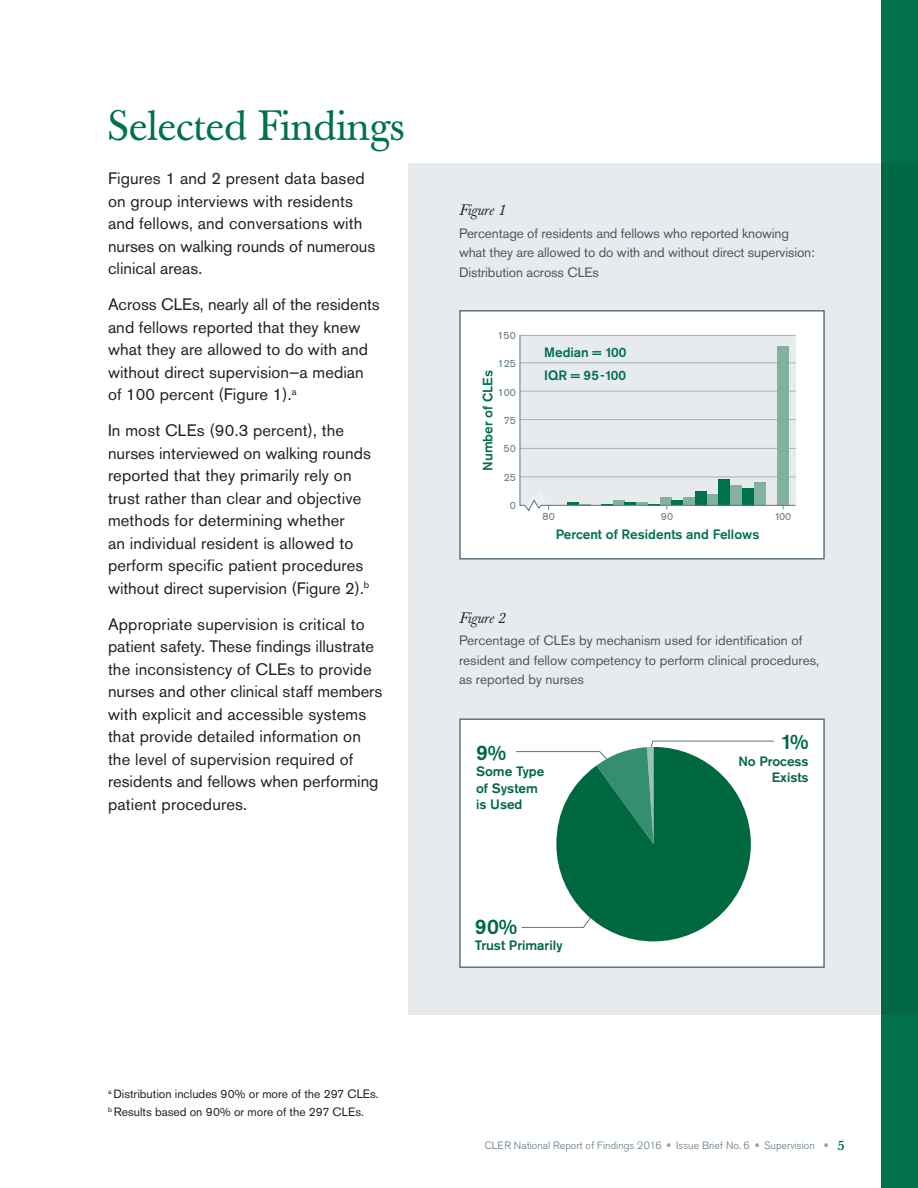
<style>
.page{position:relative;width:918px;height:1188px;background:#fff}
.page>*{position:absolute;margin:0;border:0;box-sizing:border-box;transform-origin:0 0}
.t1{font:42px "Baskerville";color:#00714c}
.t2{font:500 21px "Akzidenz Grotesk BE";color:#006840}
.t3{font:16.5px/22.5px "Akzidenz Grotesk BE";letter-spacing:.01em;color:#231f20}
.t4{font:italic 15px "Baskerville";color:#231f20}
.t5{font:13.5px/19.5px "Akzidenz Grotesk BE";letter-spacing:-.01em;color:#485863}
.t6{font:500 13.5px/22.5px "Akzidenz Grotesk BE";color:#00714c}
.t7{font:500 13.5px/16.5px "Akzidenz Grotesk BE";color:#006840}
.t8{font:12px/18px "Akzidenz Grotesk BE";color:#231f20}
.t9{font:300 10.5px "Akzidenz Grotesk BE";color:#5f7380}
.t10{font:10.5px "Akzidenz Grotesk BE";color:#5f7380}
.s1{font-size:16.5px;color:#93a4b0}
.s2{font-family:"Baskerville";font-weight:500;font-size:13.5px;color:#00714c}
</style>
<div class="page">
<div style="left:409px;top:163px;width:509px;height:851px;background:#e7ebee"></div>
<div style="left:459px;top:310px;width:366px;height:250px;background:#fff;border:2px solid #5f7380"></div>
<svg style="left:519px;top:334px;width:277px;height:178px;background:#dae3e4"></svg>
<div style="left:459px;top:718px;width:366px;height:250px;background:#fff;border:2px solid #5f7380"></div>
<div style="left:881px;top:0;width:37px;height:1188px;background:#006846"></div>
<svg style="left:516px;top:740px;width:258px;height:201px"></svg>
<h1 class="t1" style="left:108px;top:101px;width:299px">Selected Findings</h1>
<p class="t3" style="left:108px;top:167px;width:269px">Figures 1 and 2 present data based on group interviews with residents and fellows, and conversations with nurses on walking rounds of numerous clinical areas.</p>
<p class="t3" style="left:108px;top:293px;width:273px">Across CLEs, nearly all of the residents and fellows reported that they knew what they are allowed to do with and without direct supervision—a median of 100 percent (Figure 1).<sup>a</sup></p>
<p class="t3" style="left:108px;top:419px;width:264px">In most CLEs (90.3 percent), the nurses interviewed on walking rounds reported that they primarily rely on trust rather than clear and objective methods for determining whether<br>an individual resident is allowed to perform specific patient procedures without direct supervision (Figure 2).<sup>b</sup></p>
<p class="t3" style="left:108px;top:613px;width:276px">Appropriate supervision is critical to patient safety. These findings illustrate the inconsistency of CLEs to provide nurses and other clinical staff members with explicit and accessible systems that provide detailed information on the level of supervision required of residents and fellows when performing patient procedures.</p>
<p class="t8" style="left:108px;top:1084px;width:272px"><sup>a</sup> Distribution includes 90% or more of the 297 CLEs. <sup>b</sup> Results based on 90% or more of the 297 CLEs.</p>
<p class="t4" style="left:459px;top:202px;width:48px">Figure 1</p>
<p class="t5" style="left:459px;top:223px;width:357px">Percentage of residents and fellows who reported knowing what they are allowed to do with and without direct supervision:<br>Distribution across CLEs</p>
<p class="t10" style="left:497px;top:329px;width:20px">150</p>
<p class="t10" style="left:498px;top:358px;width:20px">125</p>
<p class="t10" style="left:498px;top:386px;width:20px">100</p>
<p class="t10" style="left:504px;top:414px;width:14px">75</p>
<p class="t10" style="left:504px;top:442px;width:14px">50</p>
<p class="t10" style="left:504px;top:471px;width:14px">25</p>
<p class="t10" style="left:510px;top:499px;width:8px">0</p>
<p class="t6" style="left:476px;top:471px;width:102px;rotate:-90deg">Number of CLEs</p>
<p class="t6" style="left:544px;top:341px;width:84px">Median = 100<br>IQR = 95-100</p>
<p class="t10" style="left:542px;top:510px;width:14px">80</p>
<p class="t10" style="left:661px;top:510px;width:14px">90</p>
<p class="t10" style="left:774px;top:510px;width:18px">100</p>
<p class="t6" style="left:556px;top:523px;width:205px">Percent of Residents and Fellows</p>
<p class="t4" style="left:459px;top:609px;width:48px">Figure 2</p>
<p class="t5" style="left:459px;top:631px;width:362px">Percentage of CLEs by mechanism used for identification of resident and fellow competency to perform clinical procedures, as reported by nurses</p>
<p class="t2" style="left:476px;top:739px;width:32px">9%</p>
<p class="t7" style="left:476px;top:763px;width:70px">Some Type of System is Used</p>
<p class="t2" style="left:475px;top:913px;width:44px">90%</p>
<p class="t7" style="left:475px;top:937px;width:89px">Trust Primarily</p>
<p class="t2" style="left:781px;top:729px;width:29px">1%</p>
<p class="t7" style="left:738px;top:752px;width:72px;text-align:right">No Process<br>Exists</p>
<p class="t9" style="left:485px;top:1139px;width:361px">CLER National Report of Findings 2016 <span class="s1">•</span> Issue Brief No. 6 <span class="s1">•</span> Supervision <span class="s1">•</span> <span class="s2">5</span></p>
</div>
